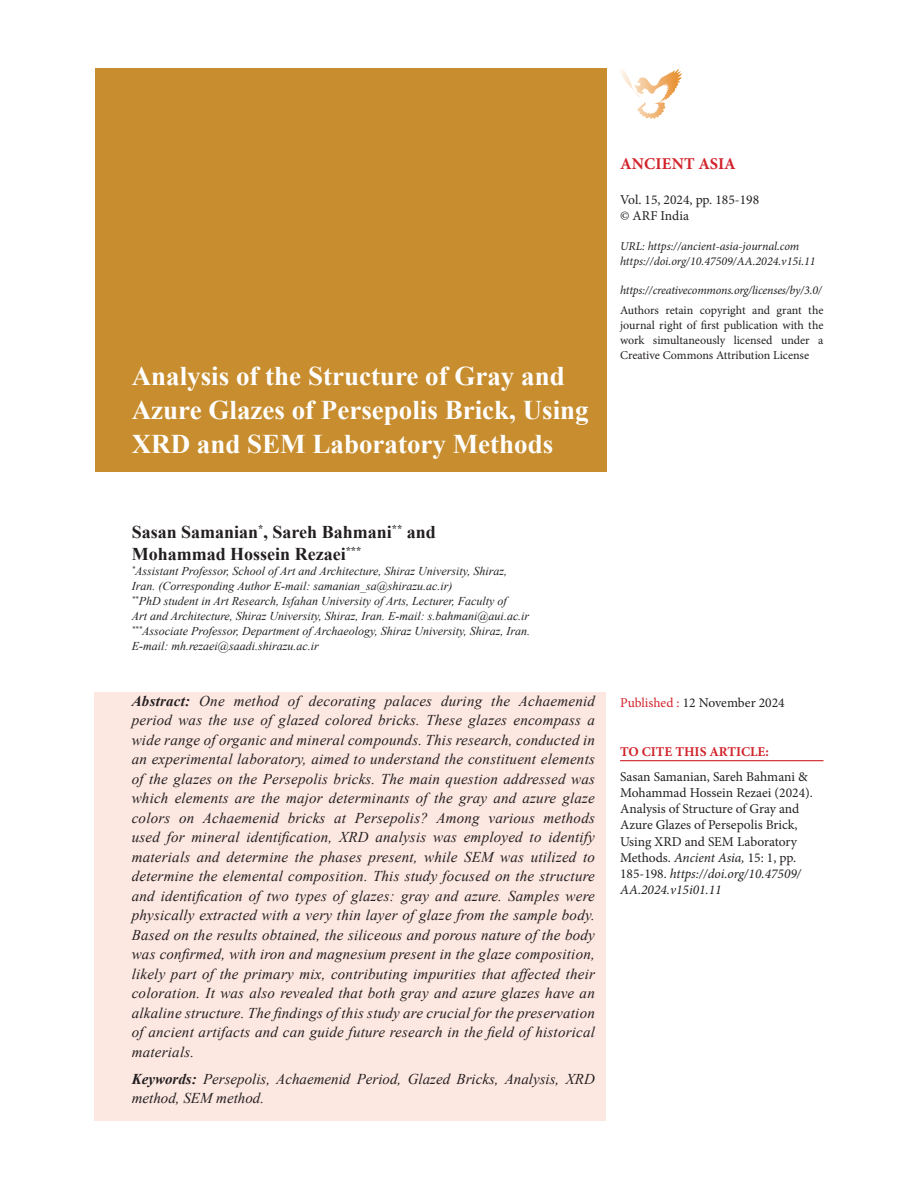
<style>
.page{position:relative;width:918px;height:1188px;background:#fff}
.page>*{position:absolute;margin:0;border:0;box-sizing:border-box;transform-origin:0 0}
.Head{font:700 27px/33.8px "Times New Roman";color:#fff}
.author{font:700 18px/22.5px "Times New Roman";color:#231f20}
.t1{font:700 16.5px "Minion Pro";letter-spacing:.01em;color:#d1232a}
.abstract{font:italic 15px/19.5px "Times New Roman";color:#231f20;text-align:justify}
.t2{font:13.5px/16.2px "Minion Pro";color:#231f20}
.t3{font:700 13.5px "Minion Pro";color:#d1232a}
.author_ref{font:italic 12px/15px "Times New Roman";color:#231f20}
.Body_text{font:12px/15px "Minion Pro";color:#231f20;text-align:justify}
.Body_left{font:italic 12px "Minion Pro";letter-spacing:-.01em;color:#231f20}
.s1{font-weight:700}
.s2{color:#d1232a}
.s3{font-style:italic}
</style>
<div class="page">
<div style="left:95px;top:68px;width:512px;height:404px;background:#c78d2e"></div>
<div style="left:94px;top:692px;width:512px;height:428px;background:#fde7e1"></div>
<hr style="left:620px;top:760px;width:204px;height:1px;background:#d1232a">
<img style="left:620px;top:69px;width:61px;height:49px">
<p class="Head" style="left:132px;top:359px;width:458px">Analysis of the Structure of Gray and<br>Azure Glazes of Persepolis Brick, Using<br>XRD and SEM Laboratory Methods</p>
<p class="t1" style="left:620px;top:153px;width:117px">ANCIENT ASIA</p>
<p class="t2" style="left:620px;top:191px;width:141px">Vol. 15, 2024, pp. 185-198</p>
<p class="t2" style="left:620px;top:208px;width:70px">© ARF India</p>
<p class="Body_left" style="left:620px;top:238px;width:181px">URL: https://ancient-asia-journal.com</p>
<p class="Body_left" style="left:620px;top:253px;width:197px">https://doi.org/10.47509/AA.2024.v15i.11</p>
<p class="Body_left" style="left:620px;top:282px;width:203px">https://creativecommons.org/licenses/by/3.0/</p>
<p class="Body_text" style="left:620px;top:303px;width:205px">Authors retain copyright and grant the journal right of first publication with the work simultaneously licensed under a Creative Commons Attribution License</p>
<p class="author" style="left:132px;top:520px;width:306px">Sasan Samanian<sup>*</sup>, Sareh Bahmani<sup>**</sup> and<br>Mohammad Hossein Rezaei<sup>***</sup></p>
<p class="author_ref" style="left:132px;top:564px;width:400px"><sup>*</sup>Assistant Professor, School of Art and Architecture, Shiraz University, Shiraz, Iran. (Corresponding Author E-mail: samanian_sa@shirazu.ac.ir)<br><sup>**</sup>PhD student in Art Research, Isfahan University of Arts, Lecturer, Faculty of<br>Art and Architecture, Shiraz University, Shiraz, Iran. E-mail: s.bahmani@aui.ac.ir <sup>***</sup>Associate Professor, Department of Archaeology, Shiraz University, Shiraz, Iran.<br>E-mail: mh.rezaei@saadi.shirazu.ac.ir</p>
<p class="abstract" style="left:132px;top:691px;width:465px"><span class="s1">Abstract:</span> One method of decorating palaces during the Achaemenid period was the use of glazed colored bricks. These glazes encompass a wide range of organic and mineral compounds. This research, conducted in an experimental laboratory, aimed to understand the constituent elements of the glazes on the Persepolis bricks. The main question addressed was which elements are the major determinants of the gray and azure glaze colors on Achaemenid bricks at Persepolis? Among various methods used for mineral identification, XRD analysis was employed to identify materials and determine the phases present, while SEM was utilized to determine the elemental composition. This study focused on the structure and identification of two types of glazes: gray and azure. Samples were physically extracted with a very thin layer of glaze from the sample body.<br>Based on the results obtained, the siliceous and porous nature of the body was confirmed, with iron and magnesium present in the glaze composition, likely part of the primary mix, contributing impurities that affected their coloration. It was also revealed that both gray and azure glazes have an alkaline structure. The findings of this study are crucial for the preservation of ancient artifacts and can guide future research in the field of historical materials.</p>
<p class="abstract" style="left:132px;top:1069px;width:465px"><span class="s1">Keywords:</span> Persepolis, Achaemenid Period, Glazed Bricks, Analysis, XRD method, SEM method.</p>
<p class="t2" style="left:620px;top:695px;width:166px"><span class="s2">Published :</span> 12 November 2024</p>
<p class="t3" style="left:620px;top:742px;width:150px">TO CITE THIS ARTICLE:</p>
<p class="t2" style="left:620px;top:768px;width:194px">Sasan Samanian, Sareh Bahmani &amp;<br>Mohammad Hossein Rezaei (2024).<br>Analysis of Structure of Gray and<br>Azure Glazes of Persepolis Brick,<br>Using XRD and SEM Laboratory<br>Methods. <span class="s3">Ancient Asia,</span> 15: 1, pp.<br>185-198. <span class="s3">https://doi.org/10.47509/<br>AA.2024.v15i01.11</span></p>
</div>
